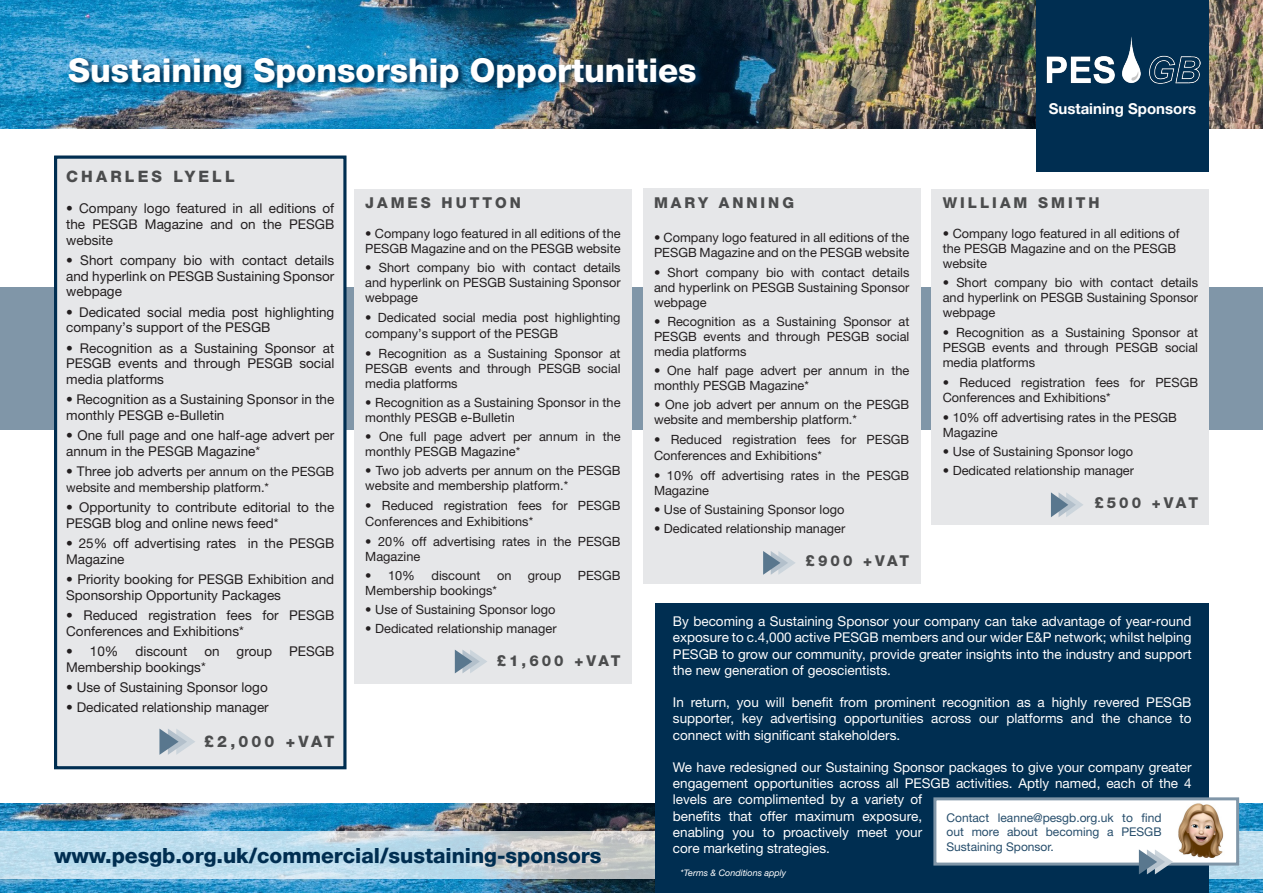
<style>
.page{position:relative;width:1263px;height:893px;background:#fff}
.page>*{position:absolute;margin:0;border:0;box-sizing:border-box;transform-origin:0 0}
.t1{font:800 33px "Helvetica Neue";color:#fff}
.Body_Copy_Intro_Plai{font:800 21px "Helvetica Neue";color:#002e51}
.t2{font:800 15.75px "Helvetica Neue";letter-spacing:.2em;color:#4b4c4d}
.t3{font:800 15px "Helvetica Neue";letter-spacing:.2em;color:#4b4c4d}
.t4{font:700 15px "Helvetica Neue";color:#fff}
.t5{font:13.5px/15.8px "Helvetica Neue";color:#231f20}
.t6{font:13.5px/16.2px "Helvetica Neue";color:#fff;text-align:justify}
.t7{font:12.75px/15px "Helvetica Neue";color:#231f20}
.Body_Copy_Intro_Plai-2{font:12px/14.4px "Helvetica Neue";color:#264d6b;text-align:justify}
.Body_Copy_Intro_Plai-3{font:italic 9px "Helvetica Neue";color:#fff}
.s1{font-size:13.5px}
</style>
<div class="page">
<img style="left:1209px;top:804px;width:54px;height:89px">
<img style="left:0;top:0;width:1263px;height:129px">
<div style="left:1036px;top:0;width:173px;height:172px;background:#002e51"></div>
<img style="left:1046px;top:37px;width:154px;height:47px">
<img style="left:0;top:804px;width:655px;height:89px">
<svg style="left:0;top:831px;width:1263px;height:47px;fill:#bddaeb"></svg>
<div style="left:0;top:287px;width:1263px;height:143px;background:#8096a8"></div>
<div style="left:55px;top:156px;width:291px;height:613px;background:#e6e7e9"></div>
<svg style="left:159px;top:729px;width:36px;height:26px"></svg>
<div style="left:54px;top:156px;width:292px;height:613px;border:3px solid #002e51"></div>
<div style="left:643px;top:189px;width:277px;height:395px;background:#e6e7e9"></div>
<svg style="left:763px;top:551px;width:32px;height:24px"></svg>
<div style="left:932px;top:189px;width:277px;height:336px;background:#e6e7e9"></div>
<svg style="left:1051px;top:492px;width:32px;height:25px"></svg>
<div style="left:354px;top:189px;width:277px;height:494px;background:#e6e7e9"></div>
<svg style="left:455px;top:650px;width:32px;height:23px"></svg>
<img style="left:68px;top:55px;width:637px;height:39px">
<div style="left:655px;top:604px;width:554px;height:289px;background:#002e51"></div>
<div style="left:933px;top:797px;width:306px;height:69px;background:#fff;border:3px solid #8096a8"></div>
<img style="left:1178px;top:803px;width:46px;height:54px">
<svg style="left:1139px;top:849px;width:34px;height:25px"></svg>
<p class="t1" style="left:68px;top:51px;width:630px">Sustaining Sponsorship Opportunities</p>
<p class="t4" style="left:1049px;top:99px;width:149px">Sustaining Sponsors</p>
<p class="t2" style="left:66px;top:167px;width:170px">CHARLES LYELL</p>
<p class="t5" style="left:66px;top:200px;width:270px;text-align:justify">• Company logo featured in all editions of the PESGB Magazine and on the PESGB website</p>
<p class="t5" style="left:66px;top:252px;width:270px;text-align:justify">• Short company bio with contact details and hyperlink on PESGB Sustaining Sponsor webpage</p>
<p class="t5" style="left:66px;top:304px;width:270px">• Dedicated social media post highlighting company’s support of the PESGB</p>
<p class="t5" style="left:66px;top:340px;width:270px;text-align:justify">• Recognition as a Sustaining Sponsor at PESGB events and through PESGB social media platforms</p>
<p class="t5" style="left:66px;top:391px;width:270px">• Recognition as a Sustaining Sponsor in the monthly PESGB e-Bulletin</p>
<p class="t5" style="left:66px;top:427px;width:270px">• One full page and one half-age advert per annum in the PESGB Magazine*</p>
<p class="t7" style="left:66px;top:464px;width:270px;line-height:15.8px"><span class="s1">• Three job adverts</span> per annum on the PESGB website and membership platform.*</p>
<p class="t5" style="left:66px;top:499px;width:270px">• Opportunity to contribute editorial to the<br>PESGB blog and online news feed*</p>
<p class="t5" style="left:66px;top:535px;width:270px">• 25% off advertising rates in the PESGB<br>Magazine</p>
<p class="t5" style="left:66px;top:571px;width:270px">• Priority booking for PESGB Exhibition and<br>Sponsorship Opportunity Packages</p>
<p class="t5" style="left:66px;top:607px;width:270px">• Reduced registration fees for PESGB<br>Conferences and Exhibitions*</p>
<p class="t5" style="left:66px;top:643px;width:54px">• 10%</p>
<p class="t5" style="left:135px;top:643px;width:54px">discount</p>
<p class="t5" style="left:204px;top:643px;width:17px">on</p>
<p class="t5" style="left:237px;top:643px;width:37px">group</p>
<p class="t5" style="left:289px;top:643px;width:47px">PESGB</p>
<p class="t5" style="left:66px;top:659px;width:141px">Membership bookings*</p>
<p class="t5" style="left:66px;top:679px;width:203px">• Use of Sustaining Sponsor logo</p>
<p class="t5" style="left:66px;top:699px;width:204px">• Dedicated relationship manager</p>
<p class="t2" style="left:204px;top:732px;width:132px">£2,000 +VAT</p>
<p class="t3" style="left:365px;top:194px;width:157px">JAMES HUTTON</p>
<p class="t7" style="left:365px;top:226px;width:257px">• Company logo featured in all editions of the<br>PESGB Magazine and on the PESGB website</p>
<p class="t7" style="left:365px;top:260px;width:257px;text-align:justify">• Short company bio with contact details and hyperlink on PESGB Sustaining Sponsor webpage</p>
<p class="t7" style="left:365px;top:310px;width:257px;line-height:15.8px">• Dedicated social media post highlighting company’s support of the PESGB</p>
<p class="t7" style="left:365px;top:345px;width:257px;text-align:justify">• Recognition as a Sustaining Sponsor at PESGB events and through PESGB social media platforms</p>
<p class="t7" style="left:365px;top:395px;width:257px">• Recognition as a Sustaining Sponsor in the monthly PESGB e-Bulletin</p>
<p class="t7" style="left:365px;top:429px;width:257px">• One full page advert per annum in the monthly PESGB Magazine*</p>
<p class="t7" style="left:365px;top:463px;width:257px">• Two job adverts per annum on the PESGB website and membership platform.*</p>
<p class="t7" style="left:365px;top:498px;width:257px;line-height:15.8px">• Reduced registration fees for PESGB<br>Conferences and Exhibitions*</p>
<p class="t7" style="left:365px;top:533px;width:257px">• 20% off advertising rates in the PESGB<br>Magazine</p>
<p class="t7" style="left:365px;top:568px;width:51px">• 10%</p>
<p class="t7" style="left:431px;top:568px;width:51px">discount</p>
<p class="t7" style="left:497px;top:568px;width:16px">on</p>
<p class="t7" style="left:528px;top:568px;width:35px">group</p>
<p class="t7" style="left:578px;top:568px;width:44px">PESGB</p>
<p class="t7" style="left:365px;top:583px;width:133px">Membership bookings*</p>
<p class="t7" style="left:365px;top:602px;width:192px">• Use of Sustaining Sponsor logo</p>
<p class="t7" style="left:365px;top:621px;width:193px">• Dedicated relationship manager</p>
<p class="t3" style="left:497px;top:652px;width:125px">£1,600 +VAT</p>
<p class="Body_Copy_Intro_Plai" style="left:54px;top:843px;width:549px">www.pesgb.org.uk/commercial/sustaining-sponsors</p>
<p class="t3" style="left:654px;top:194px;width:142px">MARY ANNING</p>
<p class="t7" style="left:654px;top:230px;width:257px">• Company logo featured in all editions of the<br>PESGB Magazine and on the PESGB website</p>
<p class="t7" style="left:654px;top:264px;width:257px;text-align:justify">• Short company bio with contact details and hyperlink on PESGB Sustaining Sponsor webpage</p>
<p class="t7" style="left:654px;top:314px;width:257px;text-align:justify">• Recognition as a Sustaining Sponsor at PESGB events and through PESGB social media platforms</p>
<p class="t7" style="left:654px;top:363px;width:257px">• One half page advert per annum in the monthly PESGB Magazine*</p>
<p class="t7" style="left:654px;top:397px;width:257px">• One job advert per annum on the PESGB website and membership platform.*</p>
<p class="t7" style="left:654px;top:432px;width:257px;line-height:15.8px">• Reduced registration fees for PESGB<br>Conferences and Exhibitions*</p>
<p class="t7" style="left:654px;top:467px;width:257px">• 10% off advertising rates in the PESGB<br>Magazine</p>
<p class="t7" style="left:654px;top:502px;width:192px">• Use of Sustaining Sponsor logo</p>
<p class="t7" style="left:654px;top:521px;width:193px">• Dedicated relationship manager</p>
<p class="t3" style="left:806px;top:552px;width:105px">£900 +VAT</p>
<p class="t3" style="left:943px;top:194px;width:158px">WILLIAM SMITH</p>
<p class="t7" style="left:943px;top:226px;width:238px">• Company logo featured in all editions of the PESGB Magazine and on the PESGB website</p>
<p class="t7" style="left:943px;top:275px;width:257px;text-align:justify">• Short company bio with contact details and hyperlink on PESGB Sustaining Sponsor webpage</p>
<p class="t7" style="left:943px;top:324px;width:257px;text-align:justify">• Recognition as a Sustaining Sponsor at PESGB events and through PESGB social media platforms</p>
<p class="t7" style="left:943px;top:374px;width:257px;line-height:15.8px">• Reduced registration fees for PESGB<br>Conferences and Exhibitions*</p>
<p class="t7" style="left:943px;top:410px;width:236px">• 10% off advertising rates in the PESGB<br>Magazine</p>
<p class="t7" style="left:943px;top:444px;width:192px">• Use of Sustaining Sponsor logo</p>
<p class="t7" style="left:943px;top:463px;width:193px">• Dedicated relationship manager</p>
<p class="t3" style="left:1094px;top:494px;width:105px">£500 +VAT</p>
<p class="t6" style="left:673px;top:613px;width:520px">By becoming a Sustaining Sponsor your company can take advantage of year-round exposure to c.4,000 active PESGB members and our wider E&amp;P network; whilst helping PESGB to grow our community, provide greater insights into the industry and support the new generation of geoscientists.</p>
<p class="t6" style="left:673px;top:694px;width:520px">In return, you will benefit from prominent recognition as a highly revered PESGB supporter, key advertising opportunities across our platforms and the chance to connect with significant stakeholders.</p>
<p class="t6" style="left:673px;top:759px;width:520px;text-align:left">We have redesigned our Sustaining Sponsor packages to give your company greater engagement opportunities across all PESGB activities. Aptly named, each of the 4 levels are complimented by a variety of<br>benefits that offer maximum exposure,<br>enabling you to proactively meet your<br>core marketing strategies.</p>
<p class="Body_Copy_Intro_Plai-3" style="left:680px;top:868px;width:107px">*Terms &amp; Conditions apply</p>
<p class="Body_Copy_Intro_Plai-2" style="left:946px;top:810px;width:217px">Contact leanne@pesgb.org.uk to find out more about becoming a PESGB Sustaining Sponsor.</p>
</div>
